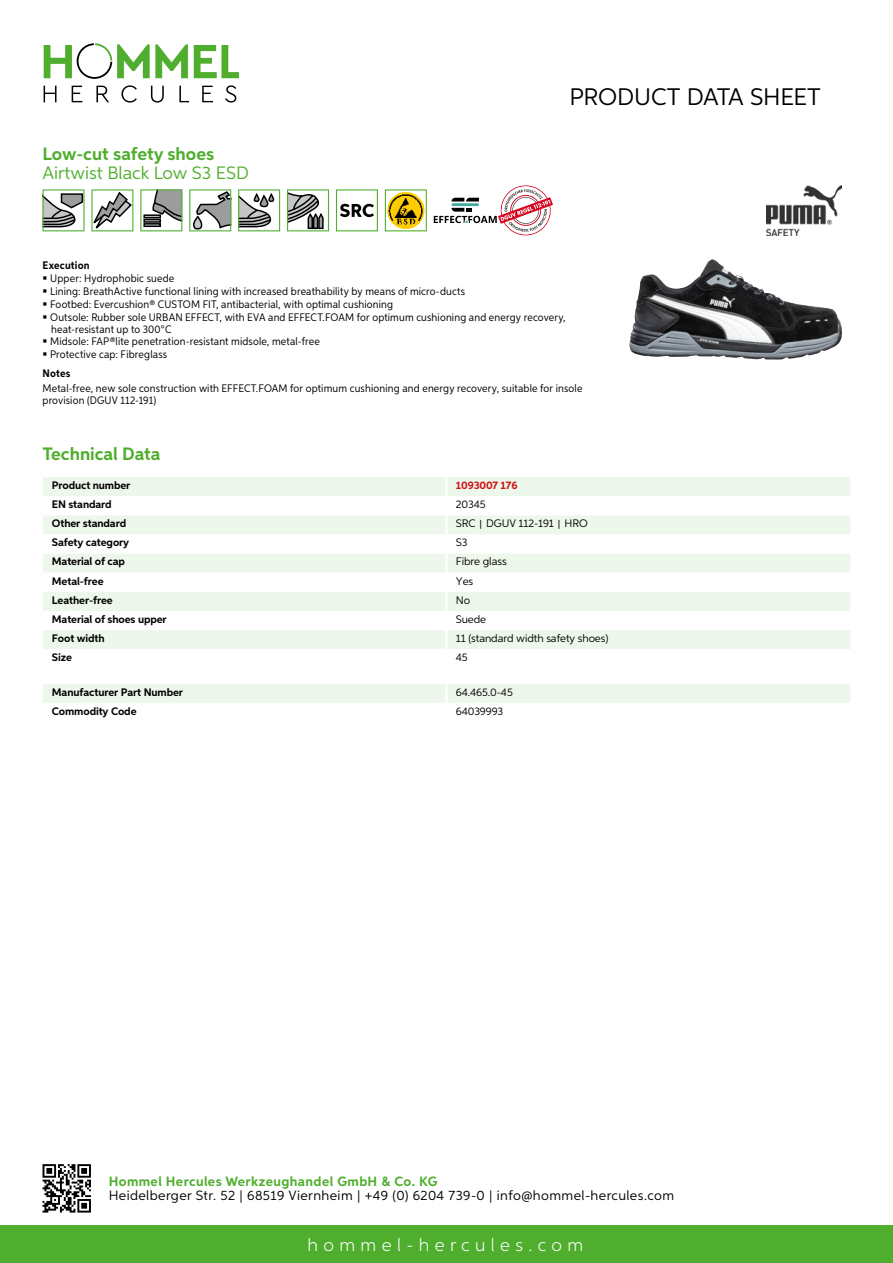
<style>
.page{position:relative;width:893px;height:1263px;background:#fff}
.page>*{position:absolute;margin:0;border:0;box-sizing:border-box;transform-origin:0 0}
.t1{font:24px "Aspira";letter-spacing:-.01em;color:#000}
.t2{font:700 18px "Aspira";color:#50ae2f}
.t3{font:18px "Aspira";color:#50ae2f}
.t4{font:300 18px "Aspira";letter-spacing:.3em;color:#fff}
.t5{font:13.5px "Aspira";letter-spacing:.03em;color:#000}
.t6{font:700 13.5px "Aspira";letter-spacing:.03em;color:#50ae2f}
.t7{font:10.95px/12.6px "Aspira Nar";letter-spacing:.015em;color:#000}
.t8{font:700 10.95px "Aspira";letter-spacing:-.01em;color:#000}
.t9{font:10.95px "Aspira";letter-spacing:-.01em;color:#000}
.t10{font:700 10.95px "Aspira Nar";letter-spacing:.015em;color:#000}
.t11{font:700 10.95px "Aspira";letter-spacing:-.01em;color:#cd1013}
.s1{font-family:"Wuerth Global";font-size:10.5px}
</style>
<div class="page">
<div style="left:0;top:1226px;width:893px;height:37px;background:#50ae2f"></div>
<svg style="left:43px;top:1164px;width:48px;height:48px"></svg>
<svg style="left:194px;top:45px;width:45px;height:33px"></svg>
<svg style="left:44px;top:43px;width:144px;height:36px"></svg>
<svg style="left:44px;top:86px;width:13px;height:16px"></svg>
<svg style="left:72px;top:86px;width:10px;height:16px"></svg>
<svg style="left:96px;top:86px;width:13px;height:16px"></svg>
<svg style="left:121px;top:85px;width:16px;height:18px"></svg>
<svg style="left:151px;top:86px;width:13px;height:17px"></svg>
<svg style="left:179px;top:86px;width:10px;height:16px"></svg>
<svg style="left:202px;top:86px;width:11px;height:16px"></svg>
<svg style="left:225px;top:85px;width:11px;height:18px"></svg>
<div style="left:43px;top:477px;width:807px;height:19px;background:#eef7eb"></div>
<svg style="left:43px;top:515px;width:807px;height:134px;fill:#eef7eb"></svg>
<hr style="left:445px;top:477px;width:3px;height:19px;background:#fff">
<hr style="left:445px;top:515px;width:3px;height:19px;background:#fff">
<hr style="left:445px;top:534px;width:3px;height:19px;background:#fff">
<hr style="left:445px;top:553px;width:3px;height:20px;background:#fff">
<hr style="left:445px;top:573px;width:3px;height:19px;background:#fff">
<hr style="left:445px;top:592px;width:3px;height:19px;background:#fff">
<hr style="left:445px;top:611px;width:3px;height:19px;background:#fff">
<hr style="left:445px;top:630px;width:3px;height:19px;background:#fff">
<div style="left:43px;top:684px;width:807px;height:19px;background:#eef7eb"></div>
<svg style="left:43px;top:189px;width:90px;height:42px"></svg>
<svg style="left:140px;top:189px;width:42px;height:42px"></svg>
<svg style="left:189px;top:189px;width:42px;height:42px"></svg>
<svg style="left:238px;top:189px;width:42px;height:42px"></svg>
<svg style="left:287px;top:189px;width:42px;height:42px"></svg>
<svg style="left:336px;top:189px;width:42px;height:42px"></svg>
<svg style="left:385px;top:189px;width:42px;height:42px"></svg>
<svg style="left:434px;top:185px;width:119px;height:50px"></svg>
<img style="left:629px;top:259px;width:160px;height:101px">
<img style="left:766px;top:185px;width:76px;height:50px">
<h2 class="t2" style="left:43px;top:142px;width:173px">Low-cut safety shoes</h2>
<h2 class="t3" style="left:43px;top:162px;width:205px">Airtwist Black Low S3 ESD</h2>
<h1 class="t1" style="left:569px;top:82px;width:253px">Product data sh eet</h1>
<p class="t10" style="left:43px;top:259px;width:49px">Execution</p>
<p class="t7" style="left:50px;top:272px;width:517px">Upper: Hydrophobic suede<br>Lining: BreathActive functional lining with increased breathability by means of micro-ducts<br>Footbed: Evercushion® CUSTOM FIT, antibacterial, with optimal cushioning<br>Outsole: Rubber sole URBAN EFFECT, with EVA and EFFECT.FOAM for optimum cushioning and energy recovery, heat-resistant up to 300°C<br>Midsole: FAP®lite penetration-resistant midsole, metal-free<br>Protective cap: Fibreglass</p>
<p class="t10" style="left:43px;top:367px;width:29px">Notes</p>
<p class="t7" style="left:43px;top:382px;width:541px;line-height:12px">Metal-free, new sole construction with EFFECT.FOAM for optimum cushioning and energy recovery, suitable for insole provision (DGUV 112-191)</p>
<h2 class="t2" style="left:43px;top:443px;width:120px">Technical Data</h2>
<p class="t8" style="left:52px;top:478px;width:80px">Product number</p>
<p class="t11" style="left:456px;top:478px;width:63px">1093007 176</p>
<p class="t8" style="left:52px;top:498px;width:61px">EN standard</p>
<p class="t9" style="left:456px;top:498px;width:31px">20345</p>
<p class="t8" style="left:52px;top:517px;width:76px">Other standard</p>
<p class="t9" style="left:456px;top:517px;width:125px">SRC <span class="s1">|</span> DGUV 112-191 <span class="s1">|</span> HRO</p>
<p class="t8" style="left:52px;top:536px;width:79px">Safety category</p>
<p class="t9" style="left:456px;top:536px;width:13px">S3</p>
<p class="t8" style="left:52px;top:555px;width:75px">Material of cap</p>
<p class="t9" style="left:456px;top:555px;width:52px">Fibre glass</p>
<p class="t8" style="left:52px;top:574px;width:53px">Metal-free</p>
<p class="t9" style="left:456px;top:574px;width:19px">Yes</p>
<p class="t8" style="left:52px;top:593px;width:62px">Leather-free</p>
<p class="t9" style="left:456px;top:593px;width:16px">No</p>
<p class="t8" style="left:52px;top:612px;width:116px">Material of shoes upper</p>
<p class="t9" style="left:456px;top:612px;width:32px">Suede</p>
<p class="t8" style="left:52px;top:631px;width:54px">Foot width</p>
<p class="t9" style="left:456px;top:632px;width:154px">11 (standard width safety shoes)</p>
<p class="t8" style="left:52px;top:651px;width:22px">Size</p>
<p class="t9" style="left:456px;top:651px;width:13px">45</p>
<p class="t8" style="left:52px;top:685px;width:133px">Manufacturer Part Number</p>
<p class="t9" style="left:456px;top:685px;width:59px">64.465.0-45</p>
<p class="t8" style="left:52px;top:704px;width:86px">Commodity Code</p>
<p class="t9" style="left:456px;top:704px;width:49px">64039993</p>
<p class="t6" style="left:109px;top:1172px;width:330px">Hommel Hercules Werkzeughandel GmbH &amp; Co. KG</p>
<p class="t5" style="left:109px;top:1187px;width:567px">Heidelberger Str. 52 | 68519 Viernheim | +49 (0) 6204 739-0 | info@hommel-hercules.com</p>
<h2 class="t4" style="left:307px;top:1234px;width:277px">hommel-hercules.com</h2>
</div>
